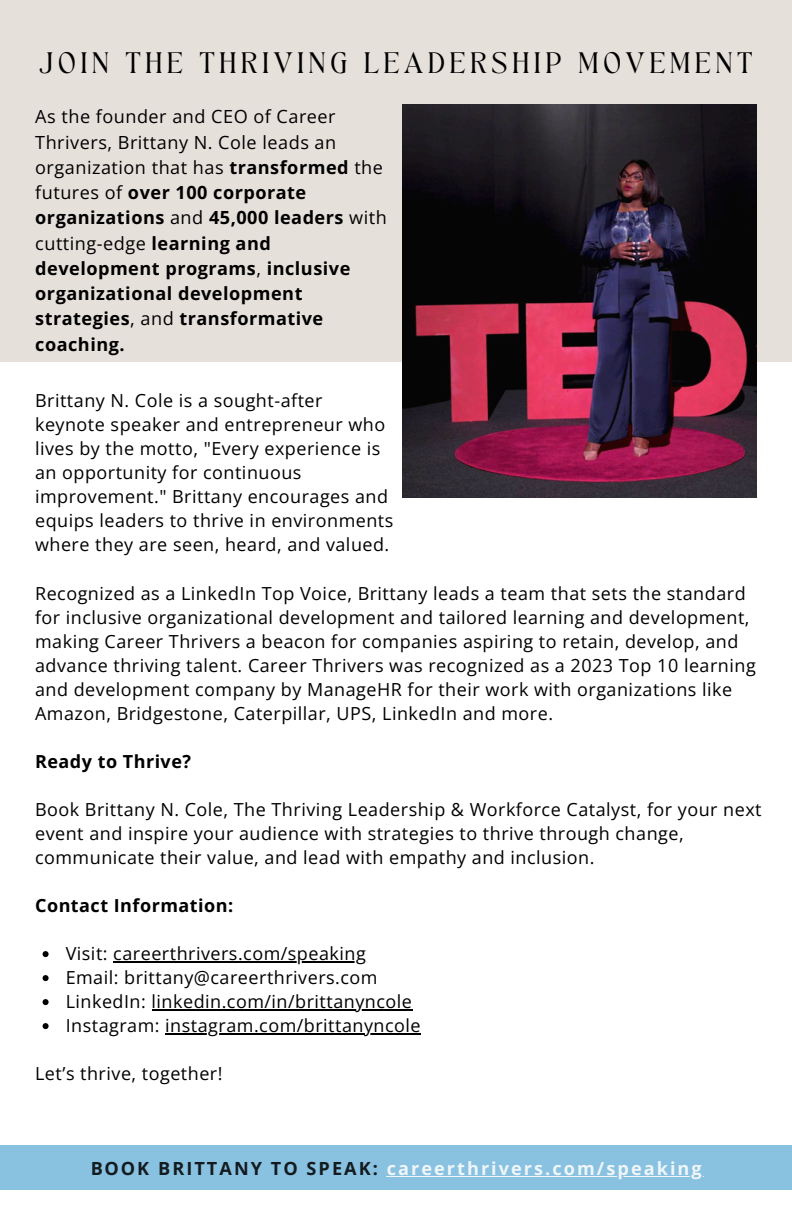
<style>
.page{position:relative;width:792px;height:1224px;background:#fff}
.page>*{position:absolute;margin:0;border:0;box-sizing:border-box;transform-origin:0 0}
.t1{font:20.8px "TAN Angleton";letter-spacing:.175em;color:#000}
.t2{font:700 18.2px/25.2px "Open Sans";letter-spacing:.025em;color:#000}
.t3{font:700 18.2px "Open Sans";letter-spacing:.115em;color:#fff}
.t4{font:18px/24px "Open Sans";letter-spacing:.03em;color:#000}
.t5{font:700 18px "Open Sans";letter-spacing:.025em;color:#000}
.s1{font-weight:400}
.s2{color:#000}
</style>
<div class="page">
<div style="left:0;top:0;width:792px;height:362px;background:#e6e0db"></div>
<img style="left:403px;top:104px;width:354px;height:393px">
<svg style="left:43px;top:951px;width:6px;height:6px"></svg>
<hr style="left:113px;top:962px;width:253px;height:1px;background:#000">
<svg style="left:43px;top:975px;width:6px;height:6px"></svg>
<svg style="left:43px;top:999px;width:6px;height:6px"></svg>
<hr style="left:152px;top:1010px;width:261px;height:1px;background:#000">
<svg style="left:43px;top:1023px;width:6px;height:6px"></svg>
<hr style="left:165px;top:1034px;width:256px;height:1px;background:#000">
<div style="left:0;top:1145px;width:792px;height:45px;background:#89c1e1"></div>
<hr style="left:387px;top:1176px;width:317px;height:1px;background:#fff">
<p class="t1" style="left:39px;top:52px;width:716px">JOIN THE THRIVING LEADERSHIP MOVEMENT</p>
<p class="t2" style="left:35px;top:104px;width:353px"><span class="s1">As the founder and CEO of Career<br>Thrivers, Brittany N. Cole leads an organization that has</span> transformed <span class="s1">the futures of</span> over 100 corporate organizations <span class="s1">and</span> 45,000 leaders <span class="s1">with cutting-edge</span> learning and development programs<span class="s1">,</span> inclusive organizational development strategies<span class="s1">, and</span> transformative coaching.</p>
<p class="t4" style="left:35px;top:388px;width:360px">Brittany N. Cole is a sought-after keynote speaker and entrepreneur who lives by the motto, "Every experience is an opportunity for continuous improvement." Brittany encourages and equips leaders to thrive in environments where they are seen, heard, and valued.</p>
<p class="t4" style="left:35px;top:581px;width:722px">Recognized as a LinkedIn Top Voice, Brittany leads a team that sets the standard for inclusive organizational development and tailored learning and development, making Career Thrivers a beacon for companies aspiring to retain, develop, and advance thriving talent. Career Thrivers was recognized as a 2023 Top 10 learning and development company by ManageHR for their work with organizations like Amazon, Bridgestone, Caterpillar, UPS, LinkedIn and more.</p>
<h2 class="t5" style="left:35px;top:749px;width:158px">Ready to Thrive?</h2>
<p class="t4" style="left:35px;top:797px;width:728px">Book Brittany N. Cole, The Thriving Leadership &amp; Workforce Catalyst, for your next event and inspire your audience with strategies to thrive through change, communicate their value, and lead with empathy and inclusion.</p>
<h2 class="t5" style="left:35px;top:893px;width:200px">Contact Information:</h2>
<p class="t4" style="left:66px;top:941px;width:302px">Visit: careerthrivers.com/speaking</p>
<p class="t4" style="left:66px;top:965px;width:313px">Email: brittany@careerthrivers.com</p>
<p class="t4" style="left:66px;top:989px;width:348px">LinkedIn: linkedin.com/in/brittanyncole</p>
<p class="t4" style="left:66px;top:1013px;width:356px">Instagram: instagram.com/brittanyncole</p>
<p class="t4" style="left:35px;top:1061px;width:189px">Let’s thrive, together!</p>
<p class="t3" style="left:90px;top:1155px;width:613px"><span class="s2">BOOK BRITTANY TO SPEAK:</span> careerthrivers.com/speaking</p>
</div>
